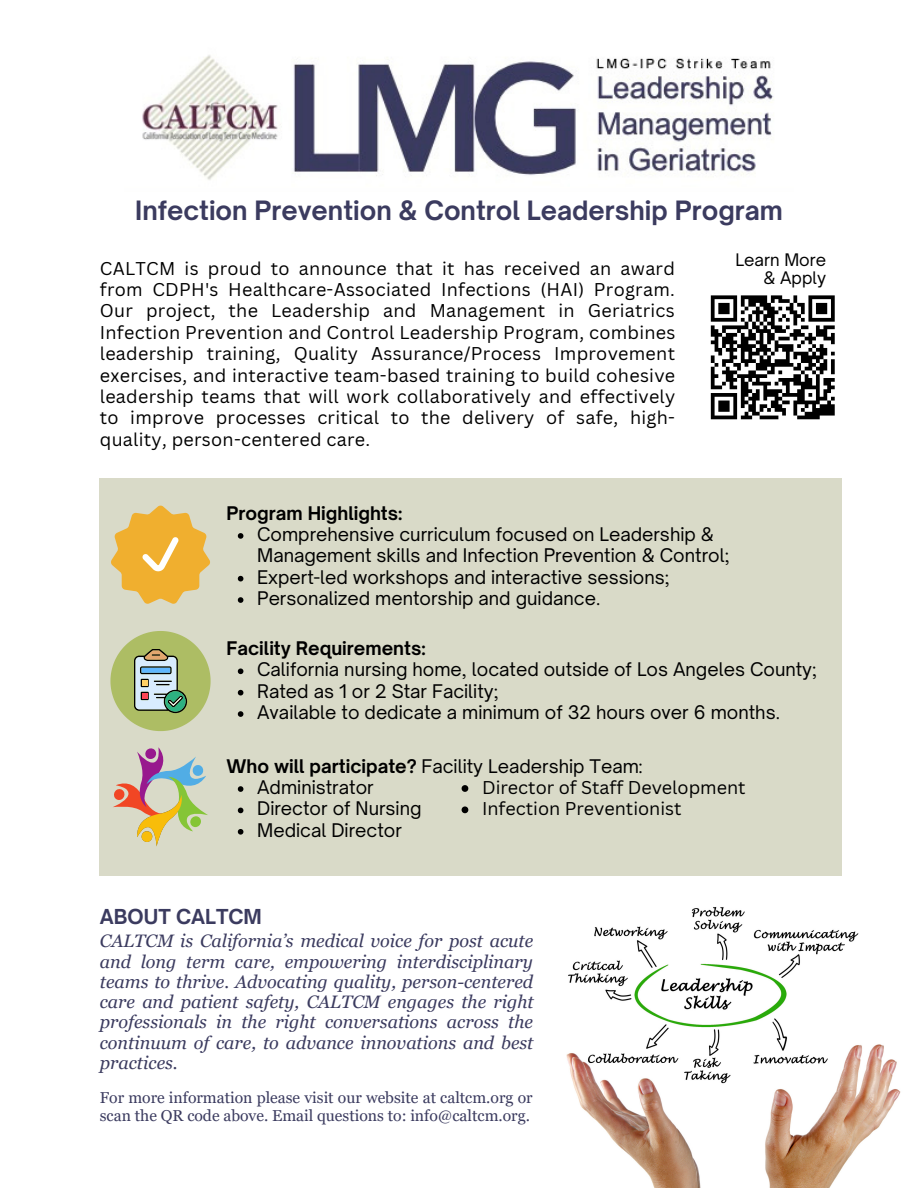
<style>
.page{position:relative;width:918px;height:1188px;background:#fff}
.page>*{position:absolute;margin:0;border:0;box-sizing:border-box;transform-origin:0 0}
.t1{font:700 25.5px "Open Sauce One";color:#3b3b5f}
.t2{font:700 19.8px "Open Sauce One";color:#3b3b5f}
.t3{font:18px/21.3px "Canva Sans";color:#000;text-align:justify}
.t4{font:18px/21.3px "Open Sauce One";color:#000}
.t5{font:italic 18px/20.2px "Georgia Pro";color:#3b3b5f;text-align:justify}
.t6{font:700 18px "Open Sauce One";color:#000}
.t7{font:16.5px "Open Sauce One";color:#000}
.t8{font:15.75px/18px "Georgia Pro";color:#3b3b5f}
.s1{font-weight:700}
</style>
<div class="page">
<img style="left:566px;top:907px;width:335px;height:281px">
<img style="left:142px;top:55px;width:632px;height:125px">
<svg style="left:710px;top:295px;width:125px;height:125px"></svg>
<div style="left:100px;top:478px;width:742px;height:398px;background:#d9dac8"></div>
<svg style="left:111px;top:505px;width:99px;height:99px"></svg>
<svg style="left:110px;top:631px;width:101px;height:100px"></svg>
<svg style="left:113px;top:747px;width:95px;height:100px"></svg>
<svg style="left:238px;top:533px;width:5px;height:6px"></svg>
<svg style="left:238px;top:576px;width:5px;height:5px"></svg>
<svg style="left:238px;top:597px;width:5px;height:6px"></svg>
<svg style="left:238px;top:668px;width:5px;height:6px"></svg>
<svg style="left:238px;top:690px;width:5px;height:5px"></svg>
<svg style="left:238px;top:711px;width:5px;height:6px"></svg>
<svg style="left:238px;top:786px;width:5px;height:6px"></svg>
<svg style="left:238px;top:808px;width:5px;height:5px"></svg>
<svg style="left:238px;top:829px;width:5px;height:6px"></svg>
<svg style="left:462px;top:785px;width:6px;height:7px"></svg>
<svg style="left:462px;top:806px;width:6px;height:7px"></svg>
<p class="t1" style="left:135px;top:195px;width:649px">Infection Prevention &amp; Control Leadership Program</p>
<p class="t3" style="left:100px;top:257px;width:577px">CALTCM is proud to announce that it has received an award from CDPH's Healthcare-Associated Infections (HAI) Program.<br>Our project, the Leadership and Management in Geriatrics Infection Prevention and Control Leadership Program, combines leadership training, Quality Assurance/Process Improvement exercises, and interactive team-based training to build cohesive leadership teams that will work collaboratively and effectively to improve processes critical to the delivery of safe, high&shy;quality, person-centered care.</p>
<p class="t7" style="left:736px;top:250px;width:92px">Learn More</p>
<p class="t7" style="left:763px;top:268px;width:64px">&amp; Apply</p>
<p class="t6" style="left:227px;top:502px;width:177px">Program Highlights:</p>
<p class="t4" style="left:257px;top:523px;width:474px">Comprehensive curriculum focused on Leadership &amp;<br>Management skills and Infection Prevention &amp; Control;</p>
<p class="t4" style="left:257px;top:566px;width:414px">Expert-led workshops and interactive sessions;</p>
<p class="t4" style="left:257px;top:588px;width:345px">Personalized mentorship and guidance.</p>
<p class="t6" style="left:227px;top:637px;width:201px">Facility Requirements:</p>
<p class="t4" style="left:257px;top:659px;width:561px">California nursing home, located outside of Los Angeles County;</p>
<p class="t4" style="left:257px;top:680px;width:243px">Rated as 1 or 2 Star Facility;</p>
<p class="t4" style="left:257px;top:702px;width:524px">Available to dedicate a minimum of 32 hours over 6 months.</p>
<p class="t4" style="left:227px;top:755px;width:418px"><span class="s1">Who will participate?</span> Facility Leadership Team:</p>
<p class="t3" style="left:482px;top:776px;width:265px">Director of Staff Development</p>
<p class="t3" style="left:482px;top:798px;width:201px">Infection Preventionist</p>
<p class="t4" style="left:257px;top:777px;width:118px">Administrator</p>
<p class="t4" style="left:257px;top:798px;width:166px">Director of Nursing</p>
<p class="t4" style="left:257px;top:819px;width:146px">Medical Director</p>
<p class="t2" style="left:100px;top:905px;width:164px">ABOUT CALTCM</p>
<p class="t5" style="left:100px;top:931px;width:435px">CALTCM is California’s medical voice for post acute and long term care, empowering interdisciplinary teams to thrive. Advocating quality, person-centered care and patient safety, CALTCM engages the right professionals in the right conversations across the continuum of care, to advance innovations and best practices.</p>
<p class="t8" style="left:100px;top:1089px;width:434px">For more information please visit our website at caltcm.org or scan the QR code above. Email questions to: info@caltcm.org.</p>
</div>
